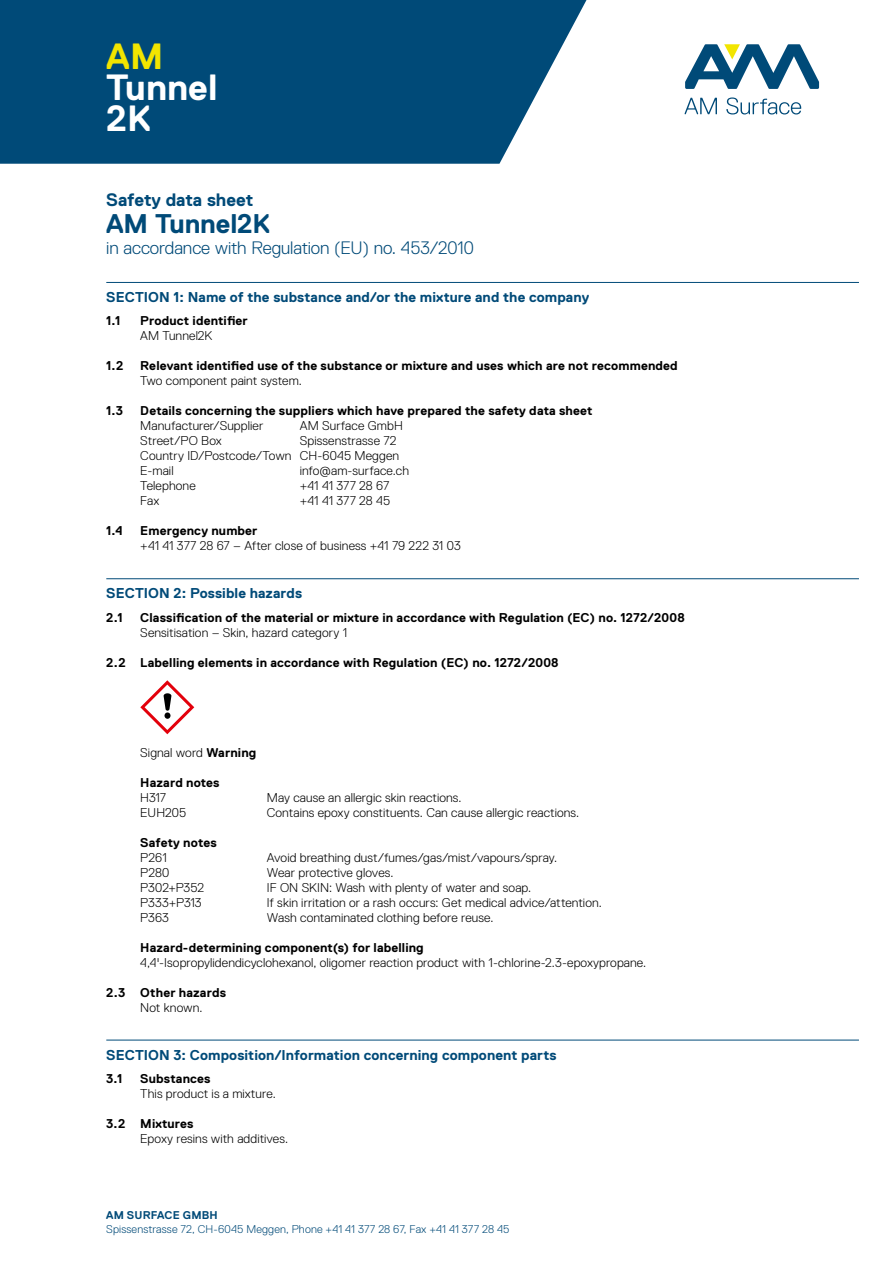
<style>
.page{position:relative;width:893px;height:1263px;background:#fff}
.page>*{position:absolute;margin:0;border:0;box-sizing:border-box;transform-origin:0 0}
.t1{font:700 36.45px/31px "Replica";color:#fff}
.t2{font:700 36.45px "Replica";color:#f2e500}
.t3{font:700 27px "Replica";letter-spacing:-.005em;color:#004a78}
.t4{font:300 18px "Replica";letter-spacing:-.005em;color:#004a78}
.t5{font:700 18px "Replica";letter-spacing:-.005em;color:#004a78}
.Titel_Abschnitt_e{font:700 14.25px "Replica";letter-spacing:.005em;color:#004a78}
.Grundtext_e{font:300 12.75px "Replica";letter-spacing:.01em;color:#000}
.Titel_e{font:700 12.75px "Replica";letter-spacing:.01em;color:#000}
.Grundtext_e-2{font:700 12.75px "Replica";letter-spacing:.01em;color:#000}
.t6{font:300 11.25px "Replica";letter-spacing:.015em;color:#004a78}
.t7{font:700 11.25px "Replica";letter-spacing:.015em;color:#004a78}
.s1{font-weight:700}
</style>
<div class="page">
<svg style="left:689px;top:98px;width:28px;height:16px"></svg>
<svg style="left:726px;top:97px;width:75px;height:17px"></svg>
<svg style="left:689px;top:44px;width:130px;height:45px"></svg>
<svg style="left:0;top:0;width:689px;height:164px;fill:#004a78"></svg>
<hr style="left:106px;top:282px;width:753px;height:1px;background:#004a78">
<hr style="left:106px;top:578px;width:753px;height:1px;background:#004a78">
<hr style="left:106px;top:1040px;width:753px;height:1px;background:#004a78">
<svg style="left:140px;top:680px;width:54px;height:54px"></svg>
<h1 class="t2" style="left:106px;top:36px;width:58px">AM</h1>
<h1 class="t1" style="left:106px;top:72px;width:113px">Tunnel<br>2K</h1>
<p class="t5" style="left:106px;top:189px;width:149px">Safety data sheet</p>
<p class="t3" style="left:106px;top:208px;width:165px">AM Tunnel2K</p>
<p class="t4" style="left:106px;top:238px;width:369px">in accordance with Regulation (EU) no. 453/2010</p>
<p class="Titel_Abschnitt_e" style="left:106px;top:289px;width:484px">SECTION 1: Name of the substance and/or the mixture and the company</p>
<p class="Titel_e" style="left:106px;top:314px;width:16px">1.1</p>
<p class="Titel_e" style="left:140px;top:314px;width:109px">Product identifier</p>
<p class="Grundtext_e" style="left:140px;top:329px;width:74px">AM Tunnel2K</p>
<p class="Titel_e" style="left:106px;top:359px;width:19px">1.2</p>
<p class="Titel_e" style="left:140px;top:359px;width:539px">Relevant identified use of the substance or mixture and uses which are not recommended</p>
<p class="Grundtext_e" style="left:140px;top:374px;width:163px">Two component paint system.</p>
<p class="Titel_e" style="left:106px;top:404px;width:18px">1.3</p>
<p class="Titel_e" style="left:140px;top:404px;width:454px">Details concerning the suppliers which have prepared the safety data sheet</p>
<p class="Grundtext_e" style="left:140px;top:419px;width:125px">Manufacturer/Supplier</p>
<p class="Grundtext_e" style="left:300px;top:419px;width:104px">AM Surface GmbH</p>
<p class="Grundtext_e" style="left:140px;top:434px;width:83px">Street/PO Box</p>
<p class="Grundtext_e" style="left:300px;top:434px;width:98px">Spissenstrasse 72</p>
<p class="Grundtext_e" style="left:140px;top:449px;width:260px">Country ID/Postcode/Town CH-6045 Meggen</p>
<p class="Grundtext_e" style="left:140px;top:464px;width:35px">E-mail</p>
<p class="Grundtext_e" style="left:300px;top:464px;width:111px">info@am-surface.ch</p>
<p class="Grundtext_e" style="left:140px;top:479px;width:57px">Telephone</p>
<p class="Grundtext_e" style="left:300px;top:479px;width:91px">+41 41 377 28 67</p>
<p class="Grundtext_e" style="left:140px;top:494px;width:21px">Fax</p>
<p class="Grundtext_e" style="left:300px;top:494px;width:92px">+41 41 377 28 45</p>
<p class="Titel_e" style="left:106px;top:524px;width:18px">1.4</p>
<p class="Titel_e" style="left:140px;top:524px;width:119px">Emergency number</p>
<p class="Grundtext_e" style="left:140px;top:539px;width:322px">+41 41 377 28 67 – After close of business +41 79 222 31 03</p>
<p class="Titel_Abschnitt_e" style="left:106px;top:585px;width:197px">SECTION 2: Possible hazards</p>
<p class="Titel_e" style="left:106px;top:610px;width:18px">2.1</p>
<p class="Titel_e" style="left:140px;top:610px;width:546px">Classification of the material or mixture in accordance with Regulation (EC) no. 1272/2008</p>
<p class="Grundtext_e" style="left:140px;top:625px;width:208px">Sensitisation – Skin, hazard category 1</p>
<p class="Titel_e" style="left:106px;top:655px;width:454px">2.2 Labelling elements in accordance with Regulation (EC) no. 1272/2008</p>
<p class="Grundtext_e" style="left:140px;top:745px;width:118px">Signal word <span class="s1">Warning</span></p>
<p class="Grundtext_e-2" style="left:140px;top:775px;width:81px">Hazard notes</p>
<p class="Grundtext_e" style="left:140px;top:790px;width:27px">H317</p>
<p class="Grundtext_e" style="left:267px;top:790px;width:196px">May cause an allergic skin reactions.</p>
<p class="Grundtext_e" style="left:140px;top:805px;width:48px">EUH205</p>
<p class="Grundtext_e" style="left:267px;top:805px;width:314px">Contains epoxy constituents. Can cause allergic reactions.</p>
<p class="Grundtext_e-2" style="left:140px;top:835px;width:78px">Safety notes</p>
<p class="Grundtext_e" style="left:140px;top:850px;width:28px">P261</p>
<p class="Grundtext_e" style="left:267px;top:850px;width:292px">Avoid breathing dust/fumes/gas/mist/vapours/spray.</p>
<p class="Grundtext_e" style="left:140px;top:865px;width:31px">P280</p>
<p class="Grundtext_e" style="left:267px;top:865px;width:128px">Wear protective gloves.</p>
<p class="Grundtext_e" style="left:140px;top:880px;width:65px">P302+P352</p>
<p class="Grundtext_e" style="left:267px;top:880px;width:266px">IF ON SKIN: Wash with plenty of water and soap.</p>
<p class="Grundtext_e" style="left:140px;top:895px;width:63px">P333+P313</p>
<p class="Grundtext_e" style="left:267px;top:895px;width:337px">If skin irritation or a rash occurs: Get medical advice/attention.</p>
<p class="Grundtext_e" style="left:140px;top:910px;width:30px">P363</p>
<p class="Grundtext_e" style="left:267px;top:910px;width:228px">Wash contaminated clothing before reuse.</p>
<p class="Grundtext_e-2" style="left:140px;top:940px;width:285px">Hazard-determining component(s) for labelling</p>
<p class="Grundtext_e" style="left:140px;top:955px;width:507px">4,4'-Isopropylidendicyclohexanol, oligomer reaction product with 1-chlorine-2.3-epoxypropane.</p>
<p class="Titel_e" style="left:106px;top:985px;width:121px">2.3 Other hazards</p>
<p class="Grundtext_e" style="left:140px;top:1000px;width:64px">Not known.</p>
<p class="Titel_Abschnitt_e" style="left:106px;top:1047px;width:452px">SECTION 3: Composition/Information concerning component parts</p>
<p class="Titel_e" style="left:106px;top:1071px;width:18px">3.1</p>
<p class="Titel_e" style="left:140px;top:1071px;width:72px">Substances</p>
<p class="Grundtext_e" style="left:140px;top:1086px;width:137px">This product is a mixture.</p>
<p class="Titel_e" style="left:106px;top:1116px;width:89px">3.2 Mixtures</p>
<p class="Grundtext_e" style="left:140px;top:1131px;width:149px">Epoxy resins with additives.</p>
<p class="t7" style="left:106px;top:1208px;width:113px">AM SURFACE GMBH</p>
<p class="t6" style="left:106px;top:1223px;width:405px">Spissenstrasse 72, CH-6045 Meggen, Phone +41 41 377 28 67, Fax +41 41 377 28 45</p>
</div>
